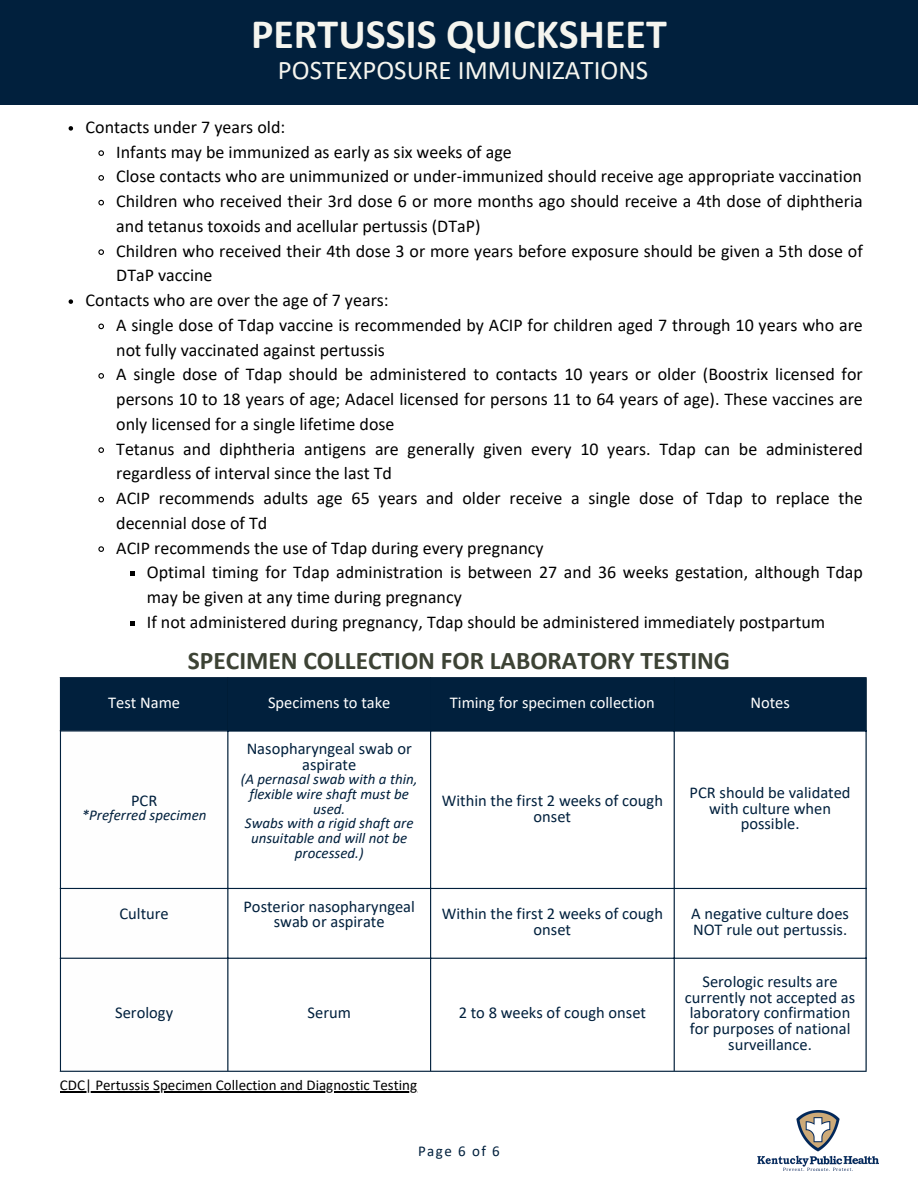
<style>
.page{position:relative;width:918px;height:1188px;background:#fff}
.page>*{position:absolute;margin:0;border:0;box-sizing:border-box;transform-origin:0 0}
.t1{font:700 42px "Calibri";color:#f5f5ef}
.t2{font:27px "Calibri";color:#f5f5ef}
.t3{font:700 25.5px "Calibri";color:#3d4335}
.t4{font:18px/24.8px "Calibri";color:#000}
.t5{font:16.5px/15.8px "Calibri";color:#01203d;text-align:center}
.t6{font:16.5px "Calibri";color:#fff}
.t7{font:italic 15px/14.7px "Calibri";color:#01203d;text-align:center}
.t8{font:15px "Calibri";color:#000}
.t9{font:15px "Calibri";letter-spacing:.095em;color:#01203d}
</style>
<div class="page">
<div style="left:0;top:0;width:918px;height:104px;background:#01203d"></div>
<svg style="left:69px;top:126px;width:4px;height:5px"></svg>
<svg style="left:98px;top:150px;width:6px;height:6px"></svg>
<svg style="left:98px;top:175px;width:6px;height:6px"></svg>
<svg style="left:98px;top:199px;width:6px;height:7px"></svg>
<svg style="left:98px;top:249px;width:6px;height:6px"></svg>
<svg style="left:69px;top:299px;width:4px;height:5px"></svg>
<svg style="left:98px;top:323px;width:6px;height:7px"></svg>
<svg style="left:98px;top:373px;width:6px;height:6px"></svg>
<svg style="left:98px;top:447px;width:6px;height:6px"></svg>
<svg style="left:98px;top:496px;width:6px;height:7px"></svg>
<svg style="left:98px;top:546px;width:6px;height:6px"></svg>
<svg style="left:130px;top:572px;width:5px;height:4px"></svg>
<svg style="left:130px;top:621px;width:5px;height:5px"></svg>
<div style="left:61px;top:678px;width:805px;height:52px;background:#01203d"></div>
<svg style="left:61px;top:887px;width:166px;height:184px"></svg>
<hr style="left:60px;top:678px;width:1px;height:393px;background:#01203d">
<hr style="left:227px;top:678px;width:1px;height:393px;background:#01203d">
<hr style="left:430px;top:678px;width:1px;height:393px;background:#01203d">
<hr style="left:674px;top:678px;width:1px;height:393px;background:#01203d">
<hr style="left:866px;top:678px;width:1px;height:393px;background:#01203d">
<hr style="left:60px;top:677px;width:807px;height:1px;background:#01203d">
<hr style="left:60px;top:730px;width:807px;height:2px;background:#01203d">
<hr style="left:60px;top:888px;width:807px;height:1px;background:#01203d">
<hr style="left:60px;top:958px;width:807px;height:1px;background:#01203d">
<hr style="left:60px;top:1071px;width:807px;height:1px;background:#01203d">
<hr style="left:60px;top:1091px;width:357px;height:1px;background:#000">
<img style="left:757px;top:1110px;width:122px;height:61px">
<h3 class="t1" style="left:251px;top:16px;width:417px">PERTUSSIS QUICKSHEET</h3>
<h2 class="t2" style="left:278px;top:59px;width:372px">POSTEXPOSURE IMMUNIZATIONS</h2>
<p class="t4" style="left:86px;top:116px;width:201px">Contacts under 7 years old:</p>
<p class="t4" style="left:116px;top:141px;width:397px">Infants may be immunized as early as six weeks of age</p>
<p class="t4" style="left:116px;top:166px;width:747px">Close contacts who are unimmunized or under-immunized should receive age appropriate vaccination</p>
<p class="t4" style="left:116px;top:190px;width:748px">Children who received their 3rd dose 6 or more months ago should receive a 4th dose of diphtheria and tetanus toxoids and acellular pertussis (DTaP)</p>
<p class="t4" style="left:116px;top:240px;width:748px">Children who received their 4th dose 3 or more years before exposure should be given a 5th dose of<br>DTaP vaccine</p>
<p class="t4" style="left:86px;top:289px;width:305px">Contacts who are over the age of 7 years:</p>
<p class="t4" style="left:116px;top:314px;width:748px">A single dose of Tdap vaccine is recommended by ACIP for children aged 7 through 10 years who are not fully vaccinated against pertussis</p>
<p class="t4" style="left:116px;top:364px;width:748px;text-align:justify">A single dose of Tdap should be administered to contacts 10 years or older (Boostrix licensed for persons 10 to 18 years of age; Adacel licensed for persons 11 to 64 years of age). These vaccines are only licensed for a single lifetime dose</p>
<p class="t4" style="left:116px;top:438px;width:748px">Tetanus and diphtheria antigens are generally given every 10 years. Tdap can be administered regardless of interval since the last Td</p>
<p class="t4" style="left:116px;top:487px;width:748px">ACIP recommends adults age 65 years and older receive a single dose of Tdap to replace the decennial dose of Td</p>
<p class="t4" style="left:116px;top:537px;width:429px">ACIP recommends the use of Tdap during every pregnancy</p>
<p class="t4" style="left:147px;top:562px;width:718px">Optimal timing for Tdap administration is between 27 and 36 weeks gestation, although Tdap may be given at any time during pregnancy</p>
<p class="t4" style="left:147px;top:611px;width:680px">If not administered during pregnancy, Tdap should be administered immediately postpartum</p>
<p class="t3" style="left:188px;top:649px;width:544px">SPECIMEN COLLECTION FOR LABORATORY TESTING</p>
<p class="t6" style="left:108px;top:695px;width:73px">Test Name</p>
<p class="t6" style="left:268px;top:695px;width:124px">Specimens to take</p>
<p class="t6" style="left:450px;top:695px;width:207px">Timing for specimen collection</p>
<p class="t6" style="left:750px;top:695px;width:41px">Notes</p>
<p class="t5" style="left:131px;top:794px;width:28px">PCR</p>
<p class="t7" style="left:82px;top:809px;width:126px">*Preferred specimen</p>
<p class="t5" style="left:247px;top:742px;width:167px">Nasopharyngeal swab or aspirate</p>
<p class="t7" style="left:241px;top:773px;width:178px">(A pernasal swab with a thin, flexible wire shaft must be used.</p>
<p class="t7" style="left:245px;top:817px;width:170px">Swabs with a rigid shaft are unsuitable and will not be processed.)</p>
<p class="t5" style="left:442px;top:794px;width:223px">Within the first 2 weeks of cough onset</p>
<p class="t5" style="left:690px;top:786px;width:163px">PCR should be validated with culture when possible.</p>
<p class="t5" style="left:119px;top:907px;width:51px">Culture</p>
<p class="t5" style="left:243px;top:900px;width:173px">Posterior nasopharyngeal swab or aspirate</p>
<p class="t5" style="left:442px;top:907px;width:223px">Within the first 2 weeks of cough onset</p>
<p class="t5" style="left:691px;top:907px;width:159px;text-align:left">A negative culture does<br>NOT rule out pertussis.</p>
<p class="t5" style="left:115px;top:1006px;width:59px">Serology</p>
<p class="t5" style="left:308px;top:1006px;width:45px">Serum</p>
<p class="t5" style="left:459px;top:1006px;width:189px">2 to 8 weeks of cough onset</p>
<p class="t8" style="left:60px;top:1079px;width:359px">CDC| Pertussis Specimen Collection and Diagnostic Testing</p>
<p class="t9" style="left:418px;top:1145px;width:83px">Page 6 of 6</p>
<p class="t5" style="left:685px;top:975px;width:172px">Serologic results are currently not accepted as laboratory confirmation for purposes of national surveillance.</p>
</div>
